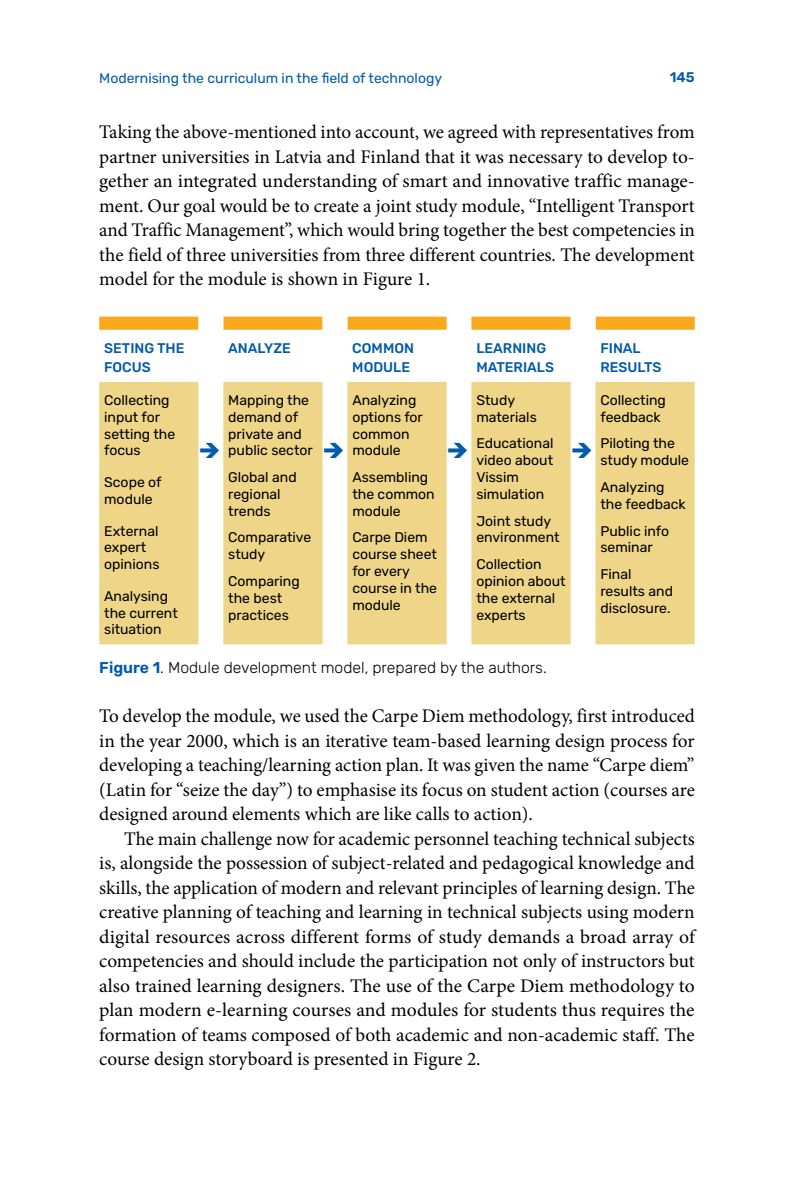
<style>
.page{position:relative;width:794px;height:1191px;background:#fff}
.page>*{position:absolute;margin:0;border:0;box-sizing:border-box;transform-origin:0 0}
.t1{font:19.25px/24.5px "Minion Pro";color:#000;text-align:justify}
.t2{font:300 15.75px "Rubik";color:#000}
.t3{font:14px/16.8px "Rubik";color:#000}
.t4{font:500 14px/19.2px "Rubik";color:#015aaa}
.t5{font:14px "Rubik";color:#015aaa}
.t6{font:600 14px "Rubik";color:#015aaa}
.s1{font-weight:600;color:#015aaa}
</style>
<div class="page">
<svg style="left:99px;top:317px;width:595px;height:13px;background:#f9ab20"></svg>
<svg style="left:198px;top:317px;width:397px;height:13px;fill:#f9a91b"></svg>
<svg style="left:99px;top:382px;width:595px;height:262px;fill:#eed588"></svg>
<svg style="left:200px;top:443px;width:19px;height:15px"></svg>
<svg style="left:324px;top:443px;width:19px;height:15px"></svg>
<svg style="left:448px;top:443px;width:19px;height:15px"></svg>
<svg style="left:572px;top:443px;width:19px;height:15px"></svg>
<p class="t5" style="left:99px;top:70px;width:344px">Modernising the curriculum in the field of technology</p>
<p class="t6" style="left:670px;top:69px;width:26px">145</p>
<p class="t1" style="left:99px;top:120px;width:597px">Taking the above-mentioned into account, we agreed with representatives from partner universities in Latvia and Finland that it was necessary to develop to&shy;gether an integrated understanding of smart and innovative traffic manage&shy;ment. Our goal would be to create a joint study module, “Intelligent Transport and Traffic Management”, which would bring together the best competencies in the field of three universities from three different countries. The development model for the module is shown in Figure 1.</p>
<p class="t4" style="left:104px;top:338px;width:82px">SETING THE<br>FOCUS</p>
<p class="t4" style="left:228px;top:338px;width:64px">ANALYZE</p>
<p class="t4" style="left:352px;top:338px;width:63px">COMMON<br>MODULE</p>
<p class="t4" style="left:476px;top:338px;width:79px">LEARNING<br>MATERIALS</p>
<p class="t4" style="left:600px;top:338px;width:63px">FINAL<br>RESULTS</p>
<p class="t3" style="left:104px;top:392px;width:73px">Collecting input for setting the focus</p>
<p class="t3" style="left:104px;top:474px;width:59px">Scope of module</p>
<p class="t3" style="left:104px;top:522px;width:57px">External expert opinions</p>
<p class="t3" style="left:104px;top:588px;width:75px">Analysing the current situation</p>
<p class="t3" style="left:228px;top:392px;width:86px">Mapping the demand of private and public sector</p>
<p class="t3" style="left:228px;top:469px;width:70px">Global and regional trends</p>
<p class="t3" style="left:228px;top:529px;width:84px">Comparative study</p>
<p class="t3" style="left:228px;top:573px;width:73px">Comparing the best practices</p>
<p class="t3" style="left:352px;top:392px;width:72px">Analyzing options for common module</p>
<p class="t3" style="left:352px;top:469px;width:84px">Assembling the common module</p>
<p class="t3" style="left:352px;top:529px;width:86px">Carpe Diem course sheet for every course in the module</p>
<p class="t3" style="left:600px;top:392px;width:67px">Collecting feedback</p>
<p class="t3" style="left:600px;top:435px;width:90px">Piloting the study module</p>
<p class="t3" style="left:600px;top:479px;width:87px">Analyzing the feedback</p>
<p class="t3" style="left:600px;top:522px;width:70px">Public info seminar</p>
<p class="t3" style="left:600px;top:566px;width:74px">Final results and disclosure.</p>
<p class="t3" style="left:476px;top:392px;width:62px">Study materials</p>
<p class="t3" style="left:476px;top:435px;width:79px">Educational video about<br>Vissim simulation</p>
<p class="t3" style="left:476px;top:513px;width:85px">Joint study environment</p>
<p class="t3" style="left:476px;top:556px;width:91px">Collection opinion about the external experts</p>
<p class="t2" style="left:99px;top:659px;width:449px"><span class="s1">Figure 1</span>. Module development model, prepared by the authors.</p>
<p class="t1" style="left:99px;top:704px;width:597px">To develop the module, we used the Carpe Diem methodology, first introduced in the year 2000, which is an iterative team-based learning design process for developing a teaching/learning action plan. It was given the name “Carpe diem” (Latin for “seize the day”) to emphasise its focus on student action (courses are designed around elements which are like calls to action).</p>
<p class="t1" style="left:99px;top:826px;width:597px;text-indent:25px">The main challenge now for academic personnel teaching technical subjects is, alongside the possession of subject-related and pedagogical knowledge and skills, the application of modern and relevant principles of learning design. The creative planning of teaching and learning in technical subjects using modern digital resources across different forms of study demands a broad array of competencies and should include the participation not only of instructors but also trained learning designers. The use of the Carpe Diem methodology to plan modern e-learning courses and modules for students thus requires the formation of teams composed of both academic and non-academic staff. The course design storyboard is presented in Figure 2.</p>
</div>
